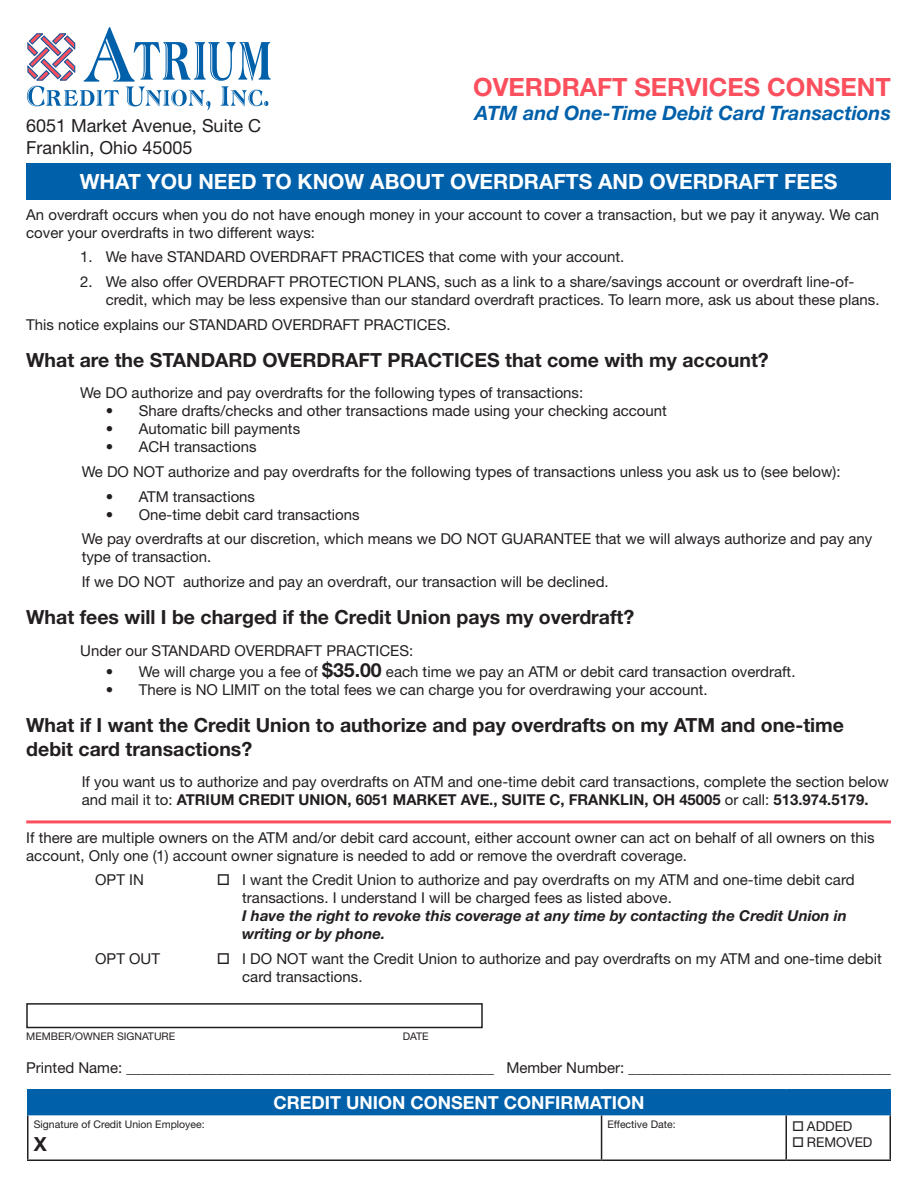
<style>
.page{position:relative;width:918px;height:1188px;background:#fff}
.page>*{position:absolute;margin:0;border:0;box-sizing:border-box;transform-origin:0 0}
.t1{font:700 25.2px "Helvetica Neue LT Std";color:#fc4f5e}
.t2{font:700 21px "Helvetica Neue LT Std";color:#fff}
.t3{font:italic 700 19.8px "Helvetica Neue LT Std";color:#0060aa}
.t4{font:700 19.5px/23.4px "Helvetica Neue LT Std";color:#231f20}
.t5{font:18px "Helvetica Neue LT Std";color:#231f20}
.t6{font:700 18px "Helvetica Neue LT Std";color:#fff}
.t7{font:15px/18px "Helvetica Neue LT Std";color:#231f20}
.t8{font:13.5px "Helvetica Neue LT Std";color:#231f20}
.t9{font:10.5px "Helvetica Neue LT Std";color:#231f20}
.s1{font-weight:700;font-size:19.5px}
.s2{font-weight:700}
.s3{font-weight:700;font-style:italic}
</style>
<div class="page">
<svg style="left:27px;top:27px;width:244px;height:83px"></svg>
<div style="left:26px;top:163px;width:865px;height:37px;background:#0060aa"></div>
<hr style="left:26px;top:820px;width:865px;height:3px;background:#fc4f5e">
<div style="left:26px;top:1003px;width:457px;height:25px;border:2px solid #231f20"></div>
<div style="left:28px;top:1090px;width:862px;height:25px;background:#0060aa"></div>
<hr style="left:27px;top:1115px;width:1px;height:45px;background:#231f20">
<hr style="left:601px;top:1115px;width:1px;height:45px;background:#231f20">
<hr style="left:785px;top:1115px;width:2px;height:45px;background:#231f20">
<hr style="left:890px;top:1115px;width:1px;height:45px;background:#231f20">
<hr style="left:27px;top:1160px;width:575px;height:1px;background:#231f20">
<hr style="left:602px;top:1160px;width:184px;height:1px;background:#231f20">
<hr style="left:786px;top:1160px;width:105px;height:1px;background:#231f20">
<hr style="left:27px;top:1089px;width:575px;height:1px;background:#0060aa">
<svg style="left:27px;top:1090px;width:1px;height:24px"></svg>
<hr style="left:602px;top:1089px;width:184px;height:1px;background:#0060aa">
<hr style="left:786px;top:1089px;width:105px;height:1px;background:#0060aa">
<svg style="left:890px;top:1090px;width:1px;height:24px"></svg>
<hr style="left:27px;top:1114px;width:575px;height:1px;background:#0060aa">
<hr style="left:786px;top:1114px;width:105px;height:1px;background:#0060aa">
<p class="t5" style="left:26px;top:115px;width:236px">6051 Market Avenue, Suite C</p>
<p class="t5" style="left:26px;top:137px;width:168px">Franklin, Ohio 45005</p>
<p class="t1" style="left:473px;top:71px;width:419px">OVERDRAFT SERVICES CONSENT</p>
<p class="t3" style="left:475px;top:100px;width:418px">ATM and One-Time Debit Card Transactions</p>
<p class="t2" style="left:80px;top:169px;width:759px">WHAT YOU NEED TO KNOW ABOUT OVERDRAFTS AND OVERDRAFT FEES</p>
<p class="t7" style="left:26px;top:205px;width:854px">An overdraft occurs when you do not have enough money in your account to cover a transaction, but we pay it anyway. We can cover your overdrafts in two different ways:</p>
<p class="t7" style="left:80px;top:248px;width:546px">1. We have STANDARD OVERDRAFT PRACTICES that come with your account.</p>
<p class="t7" style="left:106px;top:272px;width:775px;text-indent:-26px">2. We also offer OVERDRAFT PROTECTION PLANS, such as a link to a share/savings account or overdraft line-of&shy;credit, which may be less expensive than our standard overdraft practices. To learn more, ask us about these plans.</p>
<p class="t7" style="left:26px;top:315px;width:426px">This notice explains our STANDARD OVERDRAFT PRACTICES.</p>
<p class="t4" style="left:26px;top:348px;width:744px">What are the STANDARD OVERDRAFT PRACTICES that come with my account?</p>
<p class="t7" style="left:80px;top:384px;width:505px">We DO authorize and pay overdrafts for the following types of transactions:</p>
<p class="t7" style="left:106px;top:402px;width:563px">• Share drafts/checks and other transactions made using your checking account</p>
<p class="t7" style="left:106px;top:420px;width:196px">• Automatic bill payments</p>
<p class="t7" style="left:106px;top:438px;width:152px">• ACH transactions</p>
<p class="t7" style="left:82px;top:462px;width:760px">We DO NOT authorize and pay overdrafts for the following types of transactions unless you ask us to (see below):</p>
<p class="t7" style="left:106px;top:487px;width:151px">• ATM transactions</p>
<p class="t7" style="left:106px;top:505px;width:255px">• One-time debit card transactions</p>
<p class="t7" style="left:82px;top:530px;width:792px">We pay overdrafts at our discretion, which means we DO NOT GUARANTEE that we will always authorize and pay any type of transaction.</p>
<p class="t7" style="left:82px;top:573px;width:528px">If we DO NOT authorize and pay an overdraft, our transaction will be declined.</p>
<p class="t4" style="left:26px;top:605px;width:610px">What fees will I be charged if the Credit Union pays my overdraft?</p>
<p class="t7" style="left:80px;top:641px;width:335px">Under our STANDARD OVERDRAFT PRACTICES:</p>
<p class="t7" style="left:106px;top:663px;width:691px">• We will charge you a fee of <span class="s1">$35.00</span> each time we pay an ATM or debit card transaction overdraft.</p>
<p class="t7" style="left:106px;top:681px;width:604px">• There is NO LIMIT on the total fees we can charge you for overdrawing your account.</p>
<p class="t4" style="left:26px;top:713px;width:819px">What if I want the Credit Union to authorize and pay overdrafts on my ATM and one-time debit card transactions?</p>
<p class="t7" style="left:82px;top:773px;width:809px">If you want us to authorize and pay overdrafts on ATM and one-time debit card transactions, complete the section below and mail it to: <span class="s2">ATRIUM CREDIT UNION, 6051 MARKET AVE., SUITE C, FRANKLIN, OH 45005</span> or call: <span class="s2">513.974.5179.</span></p>
<p class="t7" style="left:26px;top:828px;width:850px">If there are multiple owners on the ATM and/or debit card account, either account owner can act on behalf of all owners on this account, Only one (1) account owner signature is needed to add or remove the overdraft coverage.</p>
<p class="t7" style="left:95px;top:871px;width:50px">OPT IN</p>
<p class="t7" style="left:242px;top:871px;width:614px;text-indent:-26px">□ I want the Credit Union to authorize and pay overdrafts on my ATM and one-time debit card transactions. I understand I will be charged fees as listed above.<br><span class="s3">I have the right to revoke this coverage at any time by contacting the Credit Union in writing or by phone.</span></p>
<p class="t7" style="left:95px;top:950px;width:66px">OPT OUT</p>
<p class="t7" style="left:242px;top:950px;width:641px;text-indent:-26px">□ I DO NOT want the Credit Union to authorize and pay overdrafts on my ATM and one-time debit card transactions.</p>
<p class="t9" style="left:26px;top:1030px;width:150px">MEMBER/OWNER SIGNATURE</p>
<p class="t9" style="left:403px;top:1030px;width:27px">DATE</p>
<p class="t7" style="left:26px;top:1058px;width:866px">Printed Name: _________________________________________________ Member Number: ___________________________________</p>
<p class="t6" style="left:274px;top:1091px;width:372px">CREDIT UNION CONSENT CONFIRMATION</p>
<p class="t9" style="left:34px;top:1118px;width:172px">Signature of Credit Union Employee:</p>
<p class="t4" style="left:34px;top:1132px;width:15px">X</p>
<p class="t9" style="left:608px;top:1118px;width:70px">Effective Date:</p>
<p class="t8" style="left:792px;top:1118px;width:62px">□ ADDED</p>
<p class="t8" style="left:792px;top:1134px;width:82px">□ REMOVED</p>
</div>
